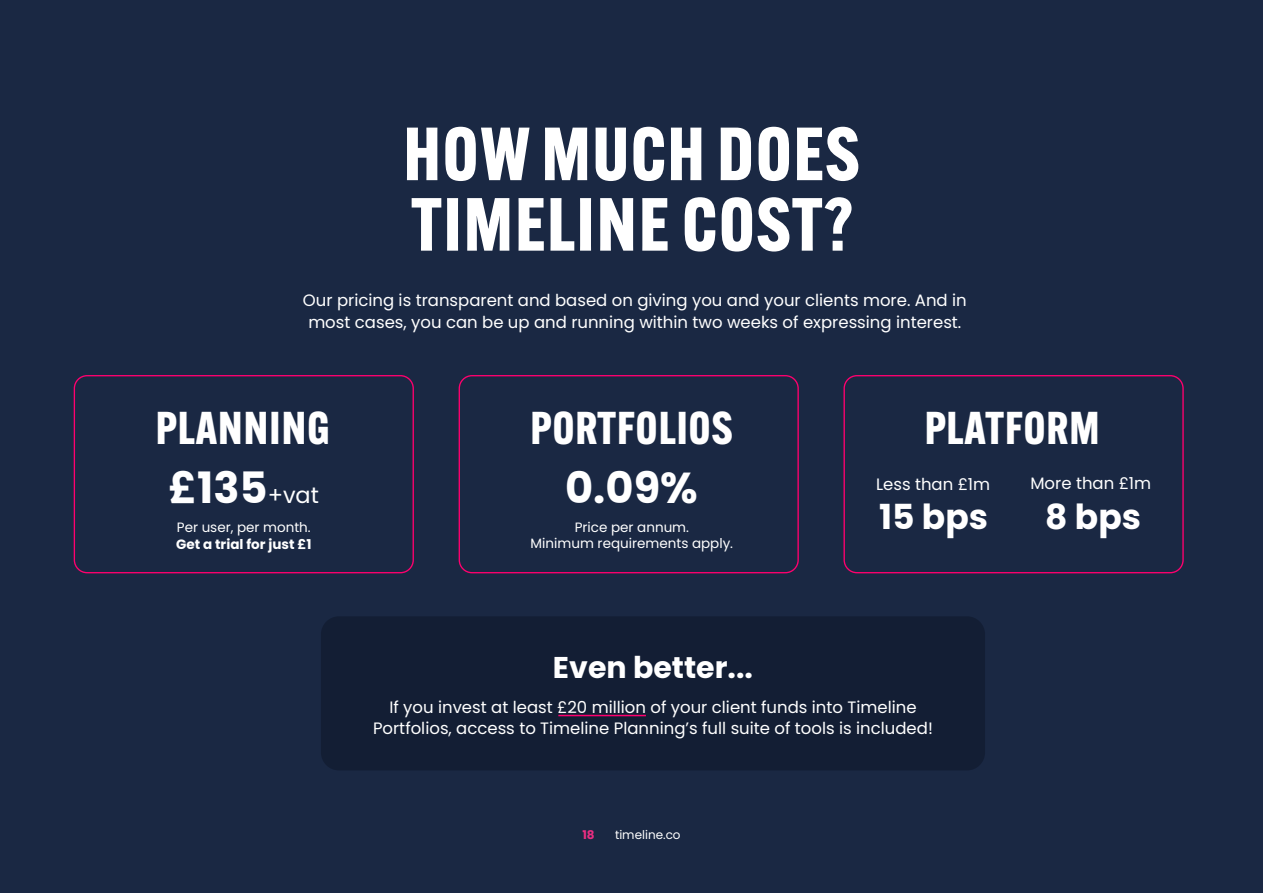
<style>
.page{position:relative;width:1263px;height:893px;background:#1a2843}
.page>*{position:absolute;margin:0;border:0;box-sizing:border-box;transform-origin:0 0}
.t1{font:700 73.5px/70.5px "Alternate Gothic ATF";letter-spacing:.02em;color:#fff}
.t2{font:700 45px "Alternate Gothic ATF";letter-spacing:.02em;color:#fff}
.t3{font:700 43.2px "Poppins";color:#fff}
.t4{font:700 34.5px "Poppins";color:#fff}
.t5{font:700 30px "Poppins";color:#fff}
.t6{font:16.5px/22.5px "Poppins";color:#fff;text-align:center}
.t7{font:13.5px/16.2px "Poppins";color:#fff;text-align:center}
.t8{font:700 13.5px "Poppins";color:#fff}
.t9{font:12px "Poppins";color:#fff}
.t10{font:700 12px "Poppins";color:#e82e81}
.s1{font-weight:400;font-size:22.5px}
</style>
<div class="page">
<div style="left:321px;top:616px;width:664px;height:154px;background:#131e34;border-radius:18px"></div>
<div style="left:74px;top:375px;width:340px;height:198px;border:1px solid #ff006e;border-radius:13px"></div>
<hr style="left:558px;top:715px;width:88px;height:1px;background:#ff006e">
<div style="left:459px;top:375px;width:340px;height:198px;border:1px solid #ff006e;border-radius:13px"></div>
<div style="left:843px;top:375px;width:341px;height:198px;border:1px solid #ff006e;border-radius:13px"></div>
<h1 class="t1" style="left:403px;top:118px;width:457px">HOW MUCH DOES<br>TIMELINE COST?</h1>
<p class="t6" style="left:303px;top:289px;width:665px">Our pricing is transparent and based on giving you and your clients more. And in most cases, you can be up and running within two weeks of expressing interest.</p>
<h2 class="t2" style="left:156px;top:399px;width:175px">PLANNING</h2>
<h3 class="t3" style="left:169px;top:462px;width:152px">£135<span class="s1">+vat</span></h3>
<p class="t7" style="left:177px;top:520px;width:135px">Per user, per month.</p>
<p class="t8" style="left:176px;top:536px;width:137px">Get a trial for just £1</p>
<h2 class="t2" style="left:530px;top:399px;width:204px">PORTFOLIOS</h2>
<h3 class="t3" style="left:565px;top:463px;width:134px">0.09%</h3>
<p class="t7" style="left:531px;top:519px;width:204px">Price per annum.<br>Minimum requirements apply.</p>
<h2 class="t2" style="left:925px;top:399px;width:176px">PLATFORM</h2>
<p class="t6" style="left:876px;top:473px;width:116px">Less than £1m</p>
<h3 class="t4" style="left:879px;top:497px;width:110px">15 bps</h3>
<p class="t6" style="left:1030px;top:472px;width:122px">More than £1m</p>
<h3 class="t4" style="left:1045px;top:497px;width:97px">8 bps</h3>
<h3 class="t5" style="left:553px;top:650px;width:201px">Even better...</h3>
<p class="t6" style="left:373px;top:696px;width:561px;line-height:21px">If you invest at least £20 million of your client funds into Timeline<br>Portfolios, access to Timeline Planning’s full suite of tools is included!</p>
<p class="t10" style="left:582px;top:828px;width:14px">18</p>
<p class="t9" style="left:615px;top:828px;width:67px">timeline.co</p>
</div>
